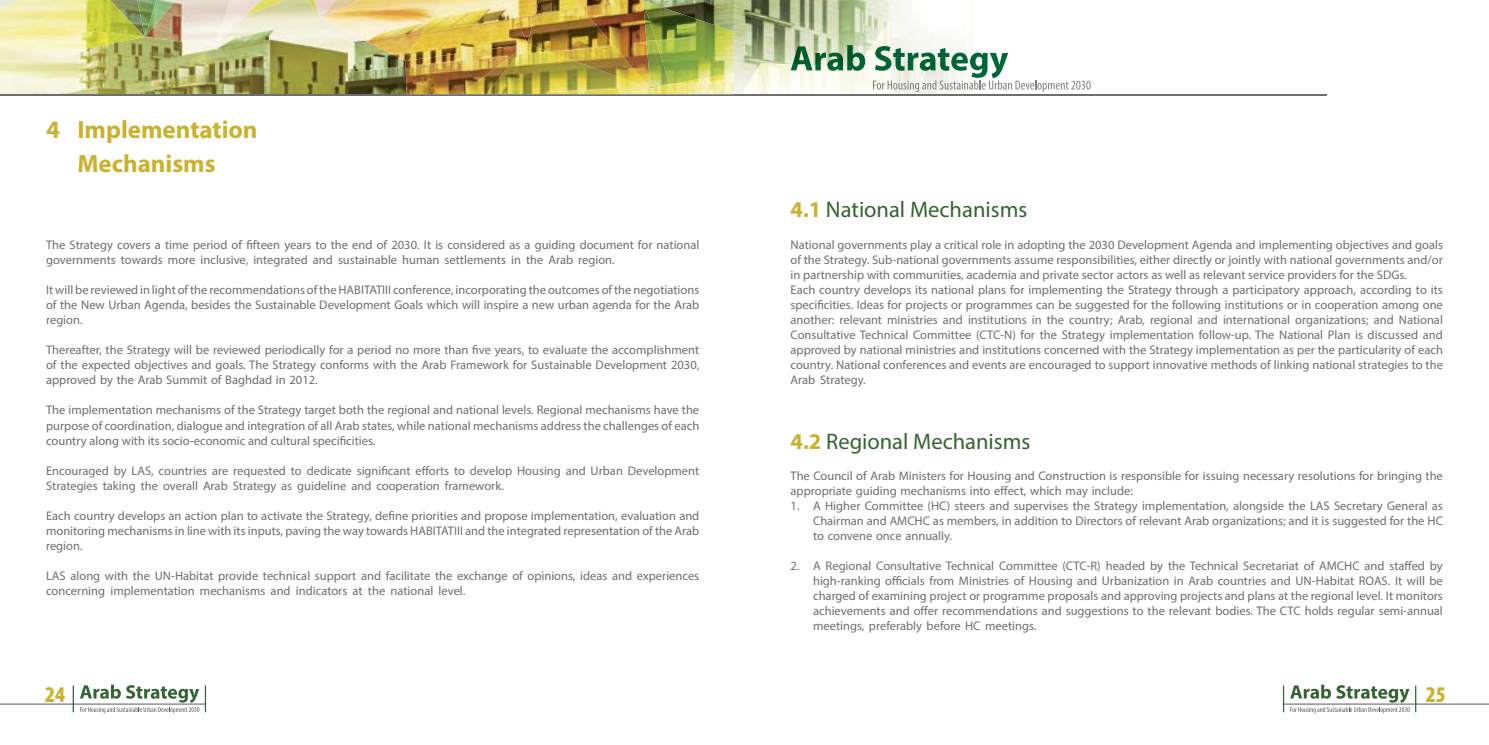
<style>
.page{position:relative;width:1489px;height:745px;background:#fff}
.page>*{position:absolute;margin:0;border:0;box-sizing:border-box;transform-origin:0 0}
.t1{font:700 25px/33.8px "Myriad Pro";color:#cab22e;text-align:center}
.t2{font:22.5px "Myriad Pro";color:#336431}
.t3{font:900 condensed 22.5px "Myriad Pro";color:#cab22e}
.t4{font:12.5px/15px "Myriad Pro";color:#6d6e71;text-align:justify}
.s1{font-weight:700;color:#cab22e}
</style>
<div class="page">
<svg style="left:1290px;top:684px;width:119px;height:28px"></svg>
<svg style="left:1282px;top:686px;width:1px;height:25px"></svg>
<hr style="left:1414px;top:685px;width:2px;height:26px;background:#336431">
<svg style="left:80px;top:684px;width:119px;height:28px"></svg>
<svg style="left:73px;top:685px;width:1px;height:26px"></svg>
<svg style="left:205px;top:685px;width:1px;height:26px"></svg>
<hr style="left:1282px;top:703px;width:206px;height:1px;background:#58595b">
<hr style="left:0;top:703px;width:206px;height:1px;background:#58595b">
<img style="left:661px;top:0;width:311px;height:94px">
<img style="left:393px;top:61px;width:12px;height:33px">
<img style="left:215px;top:10px;width:133px;height:84px">
<img style="left:348px;top:61px;width:45px;height:33px">
<img style="left:0;top:46px;width:215px;height:48px">
<img style="left:741px;top:63px;width:19px;height:31px">
<img style="left:760px;top:63px;width:76px;height:31px">
<img style="left:836px;top:21px;width:53px;height:73px">
<hr style="left:0;top:94px;width:1327px;height:1px;background:#6d6e71">
<img style="left:303px;top:0;width:18px;height:19px">
<img style="left:239px;top:0;width:51px;height:46px">
<img style="left:0;top:0;width:38px;height:12px">
<img style="left:145px;top:0;width:94px;height:46px">
<img style="left:38px;top:0;width:107px;height:25px">
<img style="left:0;top:25px;width:145px;height:25px">
<img style="left:405px;top:61px;width:81px;height:33px">
<img style="left:459px;top:0;width:38px;height:61px">
<img style="left:321px;top:0;width:138px;height:61px">
<img style="left:486px;top:44px;width:41px;height:40px">
<img style="left:497px;top:0;width:30px;height:44px">
<img style="left:321px;top:0;width:89px;height:19px">
<img style="left:527px;top:0;width:24px;height:84px">
<img style="left:551px;top:0;width:99px;height:84px">
<img style="left:406px;top:84px;width:327px;height:11px">
<img style="left:669px;top:1px;width:64px;height:87px">
<img style="left:245px;top:0;width:54px;height:16px">
<img style="left:282px;top:0;width:35px;height:10px">
<img style="left:643px;top:1px;width:26px;height:87px">
<svg style="left:790px;top:45px;width:75px;height:26px;background:#7ba985"></svg>
<svg style="left:873px;top:46px;width:217px;height:46px"></svg>
<h1 class="t1" style="left:46px;top:112px;width:213px">4 Implementation<br>Mechanisms</h1>
<p class="t4" style="left:46px;top:237px;width:654px">The Strategy covers a time period of fifteen years to the end of 2030. It is considered as a guiding document for national governments towards more inclusive, integrated and sustainable human settlements in the Arab region.</p>
<p class="t4" style="left:46px;top:282px;width:654px">It will be reviewed in light of the recommendations of the HABITATIII conference, incorporating the outcomes of the negotiations of the New Urban Agenda, besides the Sustainable Development Goals which will inspire a new urban agenda for the Arab region.</p>
<p class="t4" style="left:46px;top:342px;width:654px">Thereafter, the Strategy will be reviewed periodically for a period no more than five years, to evaluate the accomplishment of the expected objectives and goals. The Strategy conforms with the Arab Framework for Sustainable Development 2030, approved by the Arab Summit of Baghdad in 2012.</p>
<p class="t4" style="left:46px;top:402px;width:654px">The implementation mechanisms of the Strategy target both the regional and national levels. Regional mechanisms have the purpose of coordination, dialogue and integration of all Arab states, while national mechanisms address the challenges of each country along with its socio-economic and cultural specificities.</p>
<p class="t4" style="left:46px;top:462px;width:654px">Encouraged by LAS, countries are requested to dedicate significant efforts to develop Housing and Urban Development<br>Strategies taking the overall Arab Strategy as guideline and cooperation framework.</p>
<p class="t4" style="left:46px;top:507px;width:654px">Each country develops an action plan to activate the Strategy, define priorities and propose implementation, evaluation and monitoring mechanisms in line with its inputs, paving the way towards HABITATIII and the integrated representation of the Arab region.</p>
<p class="t4" style="left:46px;top:567px;width:654px">LAS along with the UN-Habitat provide technical support and facilitate the exchange of opinions, ideas and experiences concerning implementation mechanisms and indicators at the national level.</p>
<h2 class="t2" style="left:790px;top:196px;width:238px"><span class="s1">4.1</span> National Mechanisms</h2>
<p class="t4" style="left:790px;top:236px;width:654px;text-align:left">National governments play a critical role in adopting the 2030 Development Agenda and implementing objectives and goals of the Strategy. Sub-national governments assume responsibilities, either directly or jointly with national governments and/or in partnership with communities, academia and private sector actors as well as relevant service providers for the SDGs.<br>Each country develops its national plans for implementing the Strategy through a participatory approach, according to its specificities. Ideas for projects or programmes can be suggested for the following institutions or in cooperation among one another: relevant ministries and institutions in the country; Arab, regional and international organizations; and National Consultative Technical Committee (CTC-N) for the Strategy implementation follow-up. The National Plan is discussed and approved by national ministries and institutions concerned with the Strategy implementation as per the particularity of each country. National conferences and events are encouraged to support innovative methods of linking national strategies to the Arab Strategy.</p>
<h2 class="t2" style="left:790px;top:427px;width:241px"><span class="s1">4.2</span> Regional Mechanisms</h2>
<p class="t4" style="left:790px;top:468px;width:653px">The Council of Arab Ministers for Housing and Construction is responsible for issuing necessary resolutions for bringing the appropriate guiding mechanisms into effect, which may include:</p>
<p class="t4" style="left:813px;top:498px;width:631px;text-indent:-22px">1. A Higher Committee (HC) steers and supervises the Strategy implementation, alongside the LAS Secretary General as Chairman and AMCHC as members, in addition to Directors of relevant Arab organizations; and it is suggested for the HC to convene once annually.</p>
<p class="t4" style="left:813px;top:558px;width:631px;text-indent:-22px">2. A Regional Consultative Technical Committee (CTC-R) headed by the Technical Secretariat of AMCHC and staffed by high-ranking officials from Ministries of Housing and Urbanization in Arab countries and UN-Habitat ROAS. It will be charged of examining project or programme proposals and approving projects and plans at the regional level. It monitors achievements and offer recommendations and suggestions to the relevant bodies. The CTC holds regular semi-annual meetings, preferably before HC meetings.</p>
<h2 class="t3" style="left:45px;top:681px;width:21px">24</h2>
<h2 class="t3" style="left:1425px;top:681px;width:21px">25</h2>
</div>
